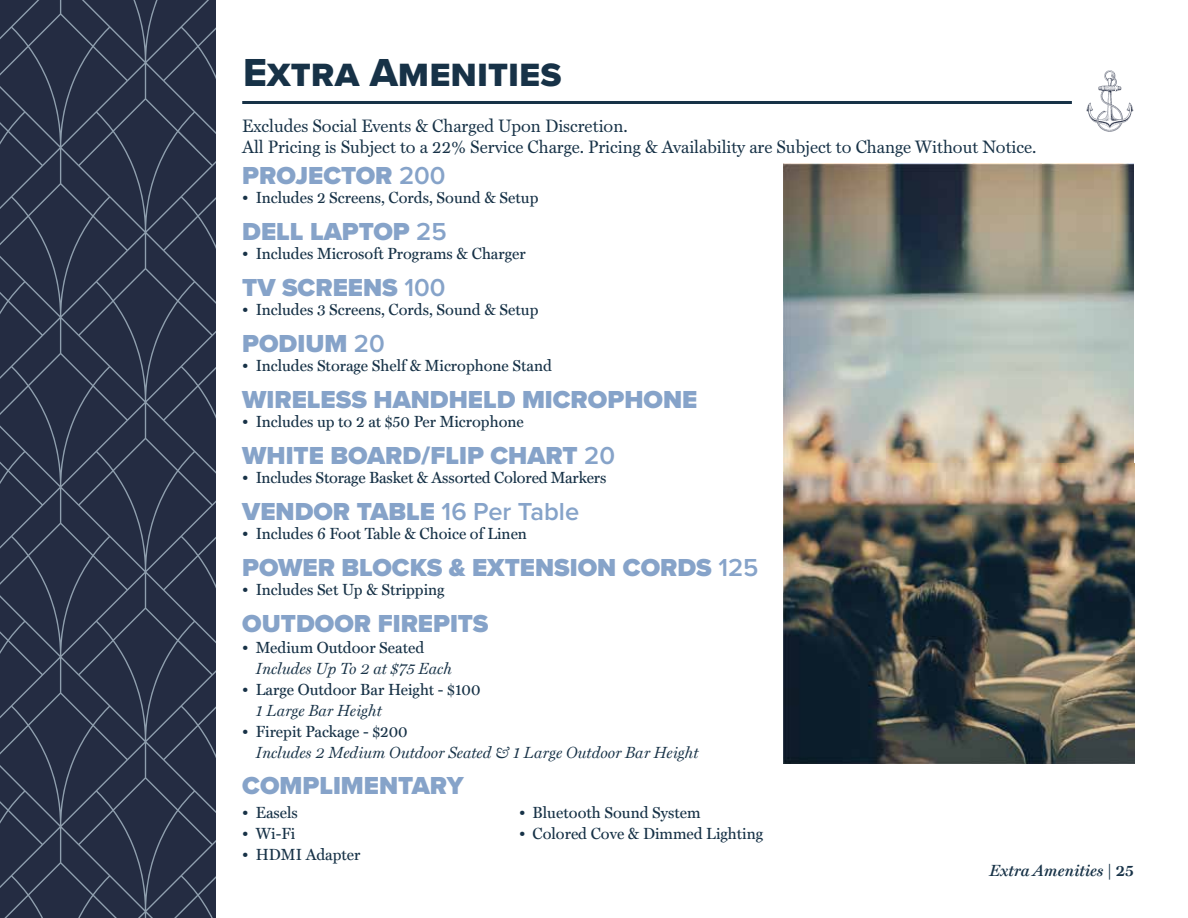
<style>
.page{position:relative;width:1188px;height:918px;background:#fff}
.page>*{position:absolute;margin:0;border:0;box-sizing:border-box;transform-origin:0 0}
.t1{font:40.5px "Proxima Nova Extrabld";color:#173247}
.t2{font:900 25.5px "Proxima Nova";color:#86a3c9}
.t3{font:18px/21.6px "HK Serif";color:#173247}
.t4{font:italic 600 16.5px "HK Serif";color:#173247}
.t5{font:500 16.2px "HK Serif";color:#173247}
.t6{font:italic 16.2px "HK Serif";color:#173247}
.s1{font-weight:600}
.s2{font-weight:700;font-style:normal}
</style>
<div class="page">
<svg style="left:0;top:0;width:216px;height:487px;background:#2b3349"></svg>
<svg style="left:0;top:487px;width:216px;height:431px;background:#2b3349"></svg>
<hr style="left:242px;top:101px;width:830px;height:3px;background:#173247">
<svg style="left:1086px;top:70px;width:47px;height:62px"></svg>
<img style="left:784px;top:164px;width:350px;height:599px">
<h1 class="t1" style="left:243px;top:42px;width:320px">Extra Amenities</h1>
<p class="t3" style="left:242px;top:114px;width:796px">Excludes Social Events &amp; Charged Upon Discretion.<br>All Pricing is Subject to a 22% Service Charge. Pricing &amp; Availability are Subject to Change Without Notice.</p>
<h2 class="t2" style="left:242px;top:156px;width:205px">PROJECTOR <span class="s1">200</span></h2>
<p class="t5" style="left:242px;top:187px;width:298px">• Includes 2 Screens, Cords, Sound &amp; Setup</p>
<h2 class="t2" style="left:242px;top:212px;width:206px">DELL LAPTOP <span class="s1">25</span></h2>
<p class="t5" style="left:242px;top:243px;width:285px">• Includes Microsoft Programs &amp; Charger</p>
<h2 class="t2" style="left:242px;top:268px;width:205px">TV SCREENS <span class="s1">100</span></h2>
<p class="t5" style="left:242px;top:299px;width:298px">• Includes 3 Screens, Cords, Sound &amp; Setup</p>
<h2 class="t2" style="left:242px;top:324px;width:144px">PODIUM <span class="s1">20</span></h2>
<p class="t5" style="left:242px;top:355px;width:311px">• Includes Storage Shelf &amp; Microphone Stand</p>
<h2 class="t2" style="left:242px;top:380px;width:457px">WIRELESS HANDHELD MICROPHONE</h2>
<p class="t5" style="left:242px;top:410px;width:283px">• Includes up to 2 at $50 Per Microphone</p>
<h2 class="t2" style="left:242px;top:436px;width:374px">WHITE BOARD/FLIP CHART <span class="s1">20</span></h2>
<p class="t5" style="left:242px;top:466px;width:366px">• Includes Storage Basket &amp; Assorted Colored Markers</p>
<h2 class="t2" style="left:242px;top:492px;width:339px">VENDOR TABLE <span class="s1">16 Per Table</span></h2>
<p class="t5" style="left:242px;top:522px;width:286px">• Includes 6 Foot Table &amp; Choice of Linen</p>
<h2 class="t2" style="left:242px;top:548px;width:518px">POWER BLOCKS &amp; EXTENSION CORDS <span class="s1">125</span></h2>
<p class="t5" style="left:242px;top:578px;width:204px">• Includes Set Up &amp; Stripping</p>
<h2 class="t2" style="left:242px;top:604px;width:248px">OUTDOOR FIREPITS</h2>
<p class="t5" style="left:242px;top:636px;width:183px">• Medium Outdoor Seated</p>
<p class="t6" style="left:256px;top:657px;width:198px">Includes Up To 2 at $75 Each</p>
<p class="t5" style="left:242px;top:678px;width:240px">• Large Outdoor Bar Height - $100</p>
<p class="t6" style="left:256px;top:699px;width:128px">1 Large Bar Height</p>
<p class="t5" style="left:242px;top:720px;width:167px">• Firepit Package - $200</p>
<p class="t6" style="left:256px;top:741px;width:444px">Includes 2 Medium Outdoor Seated &amp; 1 Large Outdoor Bar Height</p>
<h2 class="t2" style="left:242px;top:767px;width:223px">COMPLIMENTARY</h2>
<p class="t5" style="left:242px;top:801px;width:57px">• Easels</p>
<p class="t5" style="left:242px;top:822px;width:55px">• Wi-Fi</p>
<p class="t5" style="left:242px;top:843px;width:120px">• HDMI Adapter</p>
<p class="t5" style="left:519px;top:801px;width:183px">• Bluetooth Sound System</p>
<p class="t5" style="left:519px;top:822px;width:246px">• Colored Cove &amp; Dimmed Lighting</p>
<p class="t4" style="left:989px;top:860px;width:146px">Extra Amenities <span class="s2">| 25</span></p>
</div>
